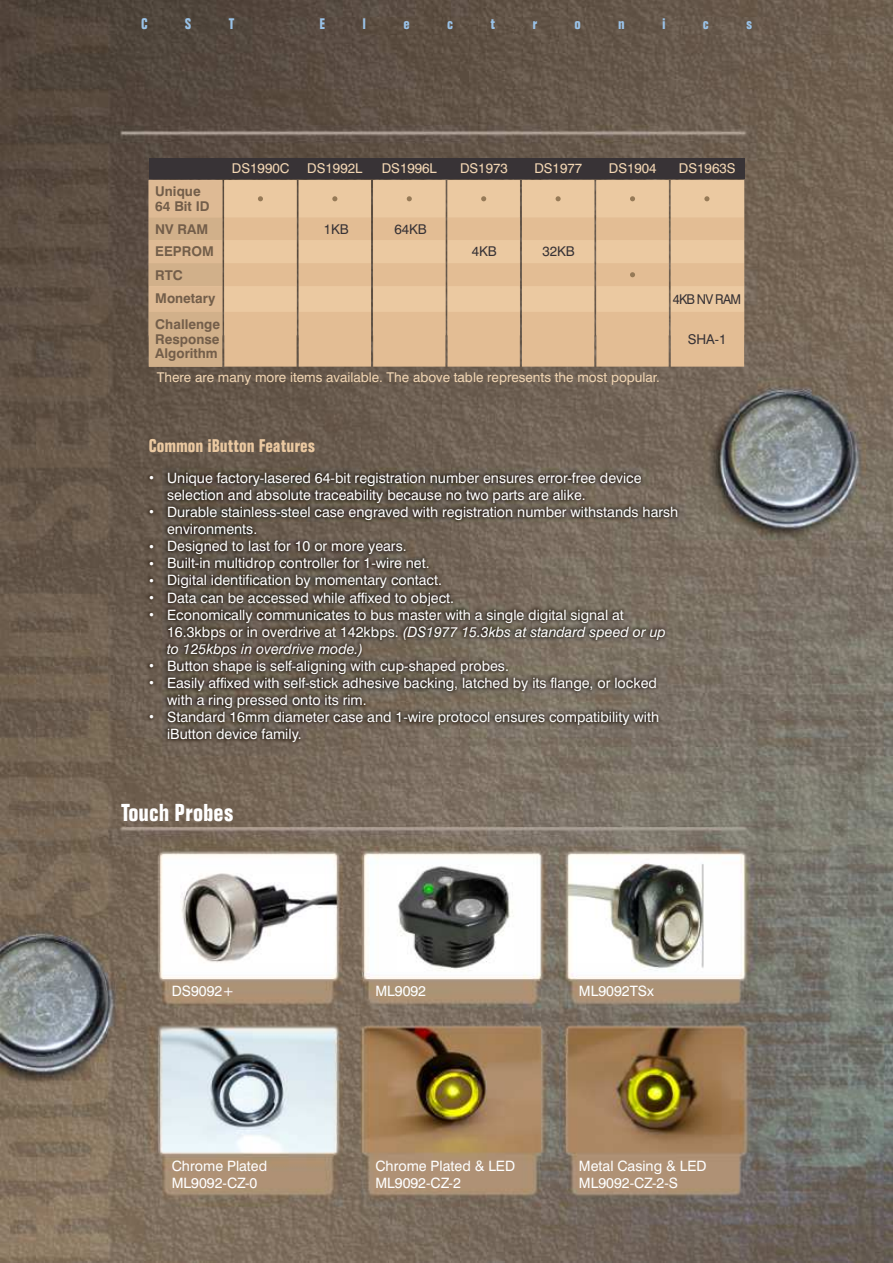
<style>
.page{position:relative;width:893px;height:1263px;background:#fff}
.page>*{position:absolute;margin:0;border:0;box-sizing:border-box;transform-origin:0 0}
.t1{font:700 condensed 24px "Folio BT";color:#fff}
.t2{font:700 condensed 18px "Folio BT";color:#ebc9a1}
.t3{font:700 condensed 15px "Folio BT";color:#99c2e8}
.t4{font:14.25px/17.1px "Swiss 721 BT";color:#fff}
.t5{font:13.5px "Swiss 721 BT";color:#f2d6b3}
.t6{font:700 13.5px/14.5px "Swiss 721 BT";color:#735e4a}
.t7{font:13.5px "Swiss 721 BT";color:#383336}
.t8{font:13.5px "Swiss 721 BT";color:#383336;scale:.95 1}
.s1{font-style:italic}
</style>
<div class="page">
<img style="left:0;top:0;width:893px;height:1263px">
<div style="left:149px;top:158px;width:595px;height:20px;background:#383336"></div>
<svg style="left:149px;top:180px;width:595px;height:187px;background:#e1be96"></svg>
<svg style="left:150px;top:476px;width:3px;height:4px"></svg>
<svg style="left:150px;top:510px;width:3px;height:4px"></svg>
<svg style="left:150px;top:544px;width:3px;height:4px"></svg>
<svg style="left:150px;top:561px;width:3px;height:4px"></svg>
<svg style="left:150px;top:578px;width:3px;height:4px"></svg>
<svg style="left:150px;top:681px;width:3px;height:4px"></svg>
<svg style="left:150px;top:715px;width:3px;height:4px"></svg>
<p class="t3" style="left:141px;top:18px;width:8px">C</p>
<p class="t3" style="left:185px;top:18px;width:8px">S</p>
<p class="t3" style="left:229px;top:18px;width:7px">T</p>
<p class="t3" style="left:319px;top:18px;width:7px">E</p>
<p class="t3" style="left:363px;top:18px;width:5px">l</p>
<p class="t3" style="left:403px;top:18px;width:8px">e</p>
<p class="t3" style="left:447px;top:18px;width:8px">c</p>
<p class="t3" style="left:490px;top:18px;width:6px">t</p>
<p class="t3" style="left:532px;top:18px;width:6px">r</p>
<p class="t3" style="left:575px;top:18px;width:8px">o</p>
<p class="t3" style="left:618px;top:18px;width:8px">n</p>
<p class="t3" style="left:662px;top:18px;width:5px">i</p>
<p class="t3" style="left:703px;top:18px;width:8px">c</p>
<p class="t3" style="left:746px;top:18px;width:8px">s</p>
<p class="t6" style="left:155px;top:185px;width:56px">Unique<br>64 Bit ID</p>
<p class="t6" style="left:155px;top:218px;width:62px;line-height:23.2px">NV RAM<br>EEPROM<br>RTC<br>Monetary</p>
<p class="t6" style="left:155px;top:318px;width:66px;text-align:justify">Challenge Response Algorithm</p>
<p class="t5" style="left:232px;top:163px;width:59px">DS1990C</p>
<p class="t5" style="left:307px;top:163px;width:57px">DS1992L</p>
<p class="t5" style="left:382px;top:163px;width:57px">DS1996L</p>
<p class="t5" style="left:460px;top:163px;width:49px">DS1973</p>
<p class="t5" style="left:534px;top:163px;width:49px">DS1977</p>
<p class="t5" style="left:609px;top:163px;width:49px">DS1904</p>
<p class="t5" style="left:679px;top:163px;width:58px">DS1963S</p>
<p class="t7" style="left:324px;top:223px;width:26px">1KB</p>
<p class="t7" style="left:394px;top:223px;width:34px">64KB</p>
<p class="t7" style="left:472px;top:246px;width:26px">4KB</p>
<p class="t7" style="left:542px;top:246px;width:34px">32KB</p>
<p class="t8" style="left:673px;top:294px;width:74px">4KB NV RAM</p>
<p class="t7" style="left:688px;top:334px;width:40px">SHA-1</p>
<p class="t5" style="left:157px;top:372px;width:505px">There are many more items available. The above table represents the most popular.</p>
<p class="t2" style="left:149px;top:438px;width:168px">Common iButton Features</p>
<p class="t4" style="left:167px;top:471px;width:513px">Unique factory-lasered 64-bit registration number ensures error-free device selection and absolute traceability because no two parts are alike.<br>Durable stainless-steel case engraved with registration number withstands harsh environments.<br>Designed to last for 10 or more years.<br>Built-in multidrop controller for 1-wire net.<br>Digital identification by momentary contact.<br>Data can be accessed while affixed to object.<br>Economically communicates to bus master with a single digital signal at 16.3kbps or in overdrive at 142kbps. <span class="s1">(DS1977 15.3kbs at standard speed or up to 125kbps in overdrive mode.)</span></p>
<p class="t4" style="left:167px;top:659px;width:493px">Button shape is self-aligning with cup-shaped probes.<br>Easily affixed with self-stick adhesive backing, latched by its flange, or locked with a ring pressed onto its rim.<br>Standard 16mm diameter case and 1-wire protocol ensures compatibility with iButton device family.</p>
<h1 class="t1" style="left:121px;top:803px;width:114px">Touch Probes</h1>
<p class="t4" style="left:172px;top:984px;width:64px">DS9092+</p>
<p class="t4" style="left:172px;top:1158px;width:97px">Chrome Plated<br>ML9092-CZ-0</p>
<p class="t4" style="left:375px;top:984px;width:52px">ML9092</p>
<p class="t4" style="left:579px;top:984px;width:76px">ML9092TSx</p>
<p class="t4" style="left:375px;top:1158px;width:141px">Chrome Plated &amp; LED<br>ML9092-CZ-2</p>
<p class="t4" style="left:579px;top:1158px;width:129px">Metal Casing &amp; LED<br>ML9092-CZ-2-S</p>
</div>
